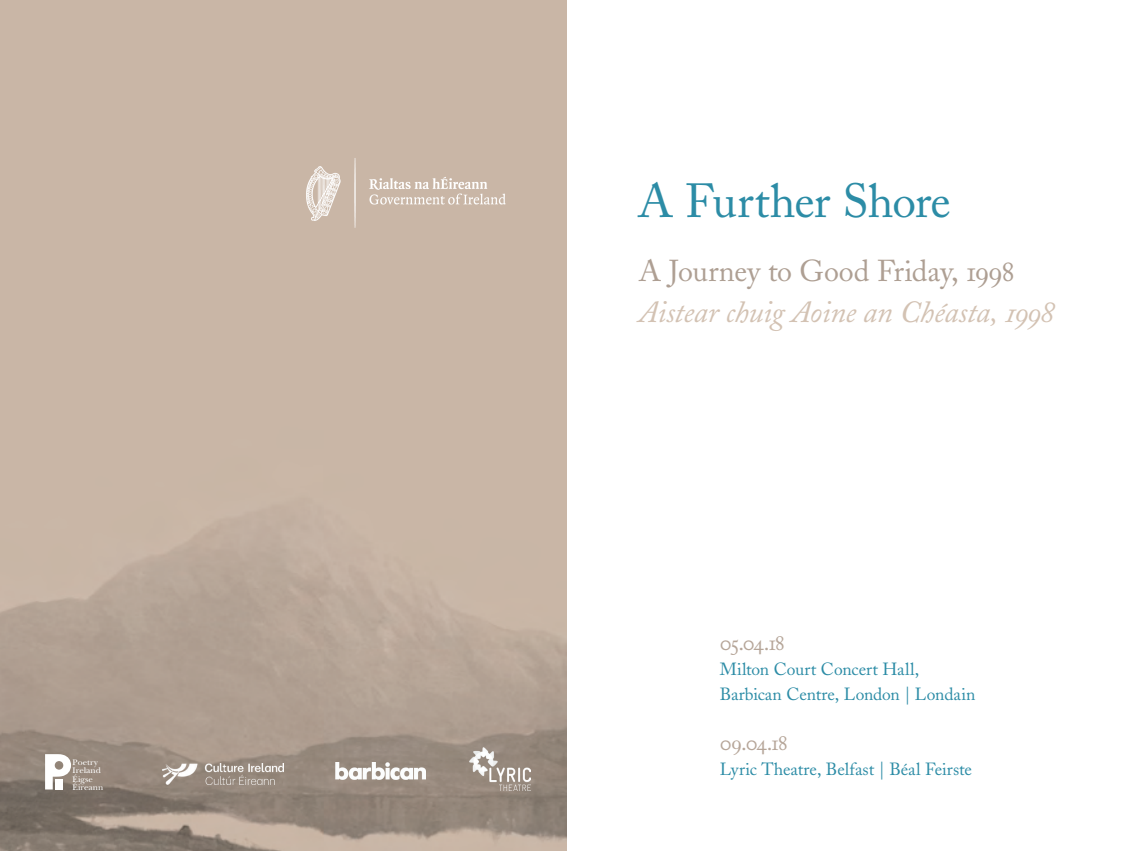
<style>
.page{position:relative;width:1134px;height:851px;background:#fff}
.page>*{position:absolute;margin:0;border:0;box-sizing:border-box;transform-origin:0 0}
.t1{font:47.5px "Adobe Caslon";letter-spacing:-.015em;color:#2c8ca6}
.t2{font:italic 30.5px "Adobe Caslon";letter-spacing:-.01em;color:#d3c2b3}
.t3{font:30px "Adobe Caslon";letter-spacing:-.005em;color:#ae9f93}
.t4{font:22.5px "Adobe Caslon Exp";letter-spacing:-.035em;color:#b6a699}
.t5{font:17.5px/25px "Adobe Caslon";color:#2c8ca6}
.t6{font:8.38px/8px "New Baskerville";color:#fff;scale:1.06 1}
.s1{font-family:"Adobe Caslon Exp"}
</style>
<div class="page">
<img style="left:0;top:0;width:567px;height:850px">
<img style="left:283px;top:142px;width:240px;height:87px">
<svg style="left:45px;top:754px;width:26px;height:35px"></svg>
<div style="left:55px;top:778px;width:8px;height:11px;background:#fff"></div>
<img style="left:469px;top:747px;width:61px;height:43px">
<img style="left:336px;top:762px;width:89px;height:18px">
<img style="left:162px;top:763px;width:122px;height:21px">
<p class="t6" style="left:73px;top:758px;width:28px">Poetry<br>Ireland</p>
<p class="t6" style="left:73px;top:775px;width:31px">Éigse<br>Éireann</p>
<h1 class="t1" style="left:638px;top:173px;width:314px">A Further Shore</h1>
<h3 class="t3" style="left:639px;top:253px;width:377px">A Journey to Good Friday, <span class="s1">1998</span></h3>
<h2 class="t2" style="left:639px;top:295px;width:416px">Aistear chuig Aoine an Chéasta, <span class="s1">1998</span></h2>
<p class="t4" style="left:720px;top:632px;width:67px">05.04.18</p>
<p class="t5" style="left:720px;top:657px;width:257px">Milton Court Concert Hall,<br>Barbican Centre, London | Londain</p>
<p class="t4" style="left:720px;top:732px;width:70px">09.04.18</p>
<p class="t5" style="left:720px;top:757px;width:254px">Lyric Theatre, Belfast | Béal Feirste</p>
</div>
